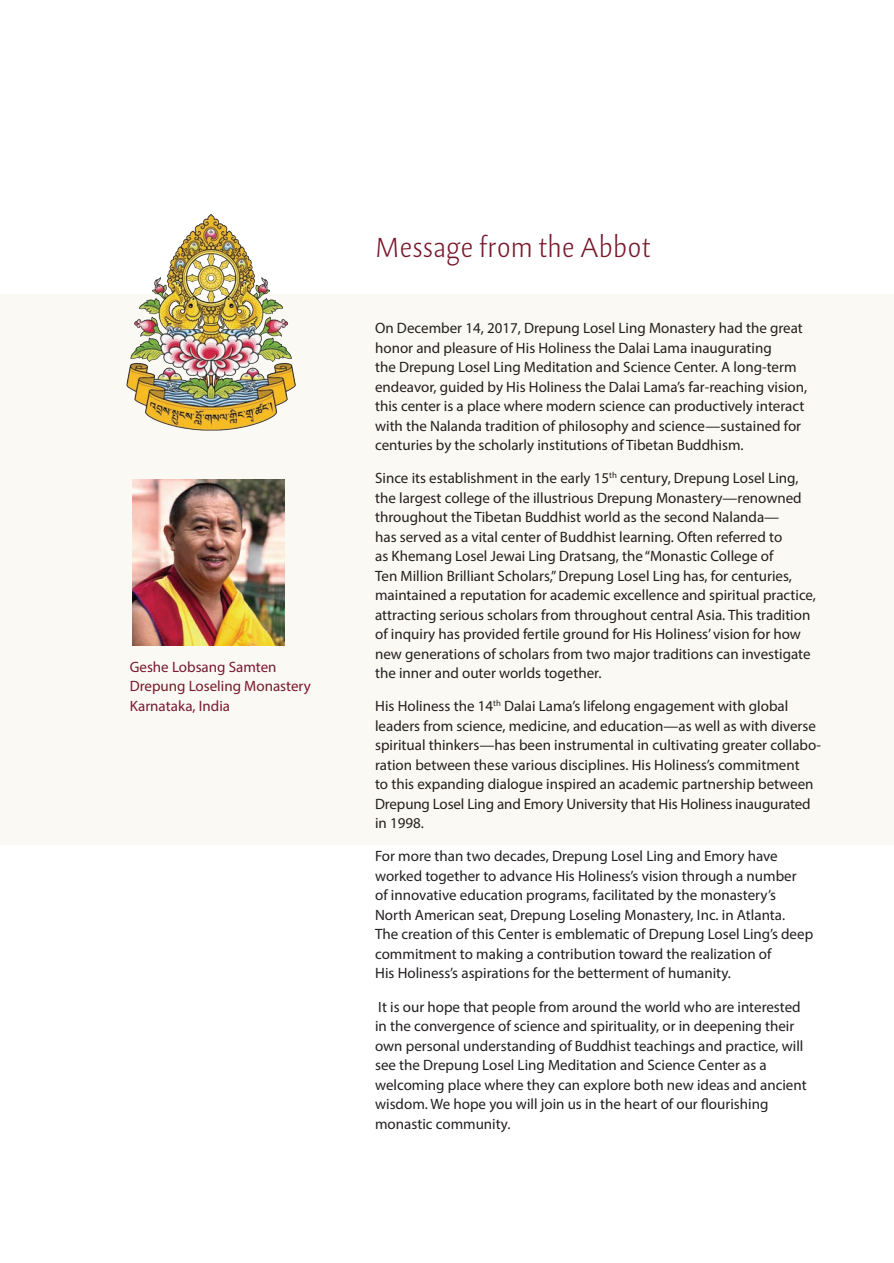
<style>
.page{position:relative;width:894px;height:1263px;background:#fff}
.page>*{position:absolute;margin:0;border:0;box-sizing:border-box;transform-origin:0 0}
.t1{font:300 33px "Grotext KLTF";color:#78192d}
.t2{font:15px/19.5px "Myriad Pro";color:#231f20}
.t3{font:15px/19.5px "Myriad Pro";color:#78192d}
</style>
<div class="page">
<div style="left:0;top:294px;width:893px;height:550px;background:#fbf9f3"></div>
<img style="left:132px;top:479px;width:153px;height:166px">
<img style="left:126px;top:213px;width:170px;height:218px">
<p class="t3" style="left:130px;top:656px;width:183px">Geshe Lobsang Samten<br>Drepung Loseling Monastery<br>Karnataka, India</p>
<h1 class="t1" style="left:375px;top:227px;width:277px">Message from the Abbot</h1>
<p class="t2" style="left:375px;top:318px;width:433px">On December 14, 2017, Drepung Losel Ling Monastery had the great honor and pleasure of His Holiness the Dalai Lama inaugurating<br>the Drepung Losel Ling Meditation and Science Center. A long-term endeavor, guided by His Holiness the Dalai Lama’s far-reaching vision, this center is a place where modern science can productively interact with the Nalanda tradition of philosophy and science—sustained for centuries by the scholarly institutions of Tibetan Buddhism.</p>
<p class="t2" style="left:375px;top:468px;width:442px">Since its establishment in the early 15<sup>th</sup> century, Drepung Losel Ling, the largest college of the illustrious Drepung Monastery—renowned throughout the Tibetan Buddhist world as the second Nalanda—<br>has served as a vital center of Buddhist learning. Often referred to<br>as Khemang Losel Jewai Ling Dratsang, the “Monastic College of<br>Ten Million Brilliant Scholars,” Drepung Losel Ling has, for centuries, maintained a reputation for academic excellence and spiritual practice, attracting serious scholars from throughout central Asia. This tradition of inquiry has provided fertile ground for His Holiness’ vision for how new generations of scholars from two major traditions can investigate the inner and outer worlds together.</p>
<p class="t2" style="left:375px;top:696px;width:447px">His Holiness the 14<sup>th</sup> Dalai Lama’s lifelong engagement with global leaders from science, medicine, and education—as well as with diverse spiritual thinkers—has been instrumental in cultivating greater collabo&shy;ration between these various disciplines. His Holiness’s commitment<br>to this expanding dialogue inspired an academic partnership between Drepung Losel Ling and Emory University that His Holiness inaugurated in 1998.</p>
<p class="t2" style="left:375px;top:846px;width:439px">For more than two decades, Drepung Losel Ling and Emory have worked together to advance His Holiness’s vision through a number<br>of innovative education programs, facilitated by the monastery’s North American seat, Drepung Loseling Monastery, Inc. in Atlanta.<br>The creation of this Center is emblematic of Drepung Losel Ling’s deep commitment to making a contribution toward the realization of<br>His Holiness’s aspirations for the betterment of humanity.</p>
<p class="t2" style="left:375px;top:996px;width:433px">It is our hope that people from around the world who are interested in the convergence of science and spirituality, or in deepening their own personal understanding of Buddhist teachings and practice, will see the Drepung Losel Ling Meditation and Science Center as a welcoming place where they can explore both new ideas and ancient wisdom. We hope you will join us in the heart of our flourishing monastic community.</p>
</div>
